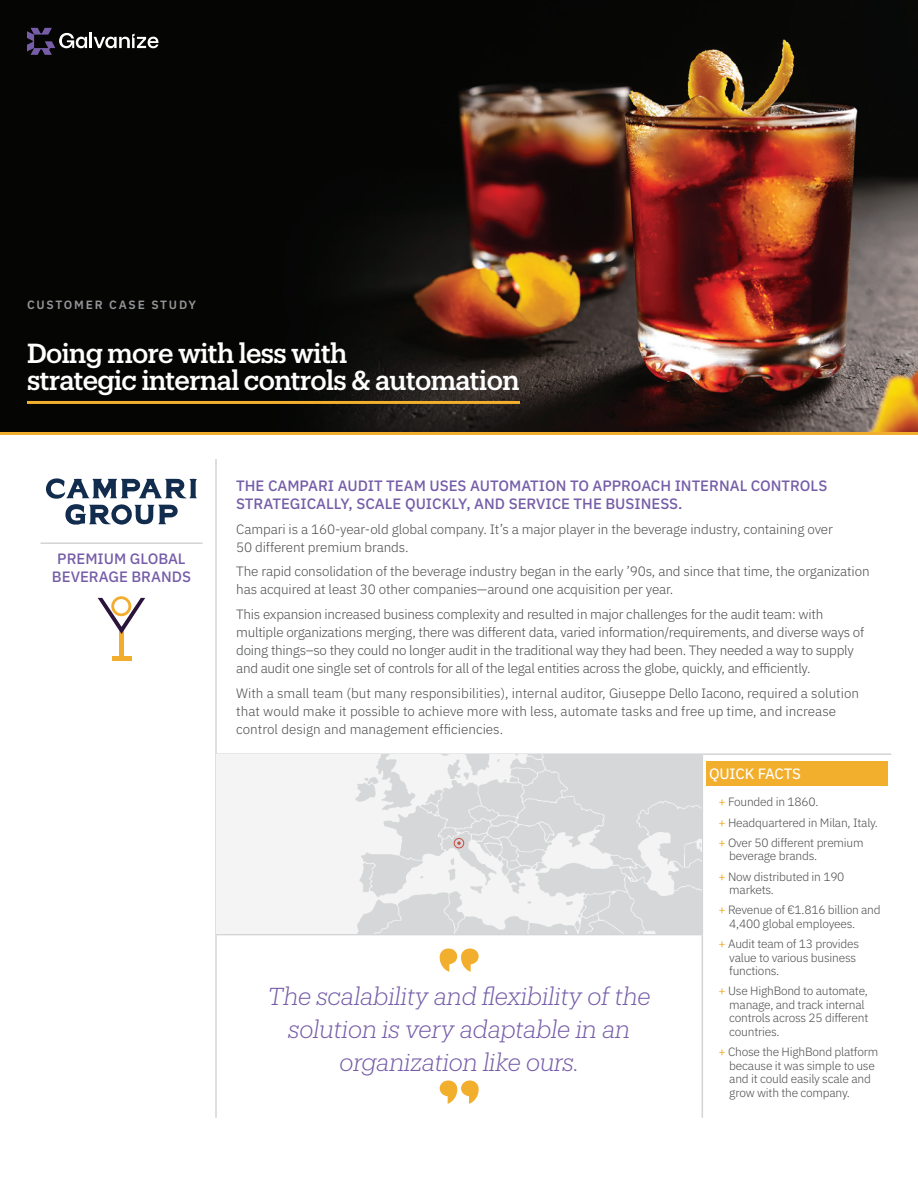
<style>
.page{position:relative;width:918px;height:1188px;background:#fff}
.page>*{position:absolute;margin:0;border:0;box-sizing:border-box;transform-origin:0 0}
.Sheet_Title{font:500 27px/27px "Produkt";letter-spacing:-.025em;color:#fff}
.InlineQuotes-Front{font:italic 300 24px/33px "Produkt";color:#765da8;text-align:center}
.Intro_Header{font:500 15px/18px "IBM Plex Sans";color:#765da8}
.SideBar-Head{font:500 15px/18px "IBM Plex Sans";color:#765da8;text-align:center}
.Subheads{font:15px "IBM Plex Sans Text";letter-spacing:-.01em;color:#fff}
.Intro{font:300 13.5px/18px "IBM Plex Sans";letter-spacing:-.01em;color:#4b4c4d}
.t1{font:300 12px/13.5px "IBM Plex Sans";letter-spacing:-.02em;color:#4b4c4d}
.Sheet_Name{font:600 12px "IBM Plex Sans";letter-spacing:.15em;color:#939598}
.s1{font-weight:400;color:#f2af2e}
</style>
<div class="page">
<img style="left:0;top:0;width:918px;height:435px">
<hr style="left:27px;top:401px;width:493px;height:3px;background:#f2af2e">
<hr style="left:215px;top:459px;width:2px;height:294px;background:#d2d5d4">
<hr style="left:215px;top:753px;width:487px;height:2px;background:#d2d5d4">
<hr style="left:215px;top:755px;width:2px;height:179px;background:#d2d5d4">
<hr style="left:702px;top:753px;width:189px;height:2px;background:#d2d5d4">
<hr style="left:702px;top:755px;width:1px;height:179px;background:#d2d5d4">
<hr style="left:215px;top:934px;width:488px;height:1px;background:#d2d5d4">
<hr style="left:215px;top:935px;width:2px;height:183px;background:#d2d5d4">
<hr style="left:702px;top:935px;width:1px;height:183px;background:#d2d5d4">
<hr style="left:40px;top:542px;width:162px;height:2px;background:#d2d5d4">
<svg style="left:46px;top:478px;width:151px;height:47px"></svg>
<div style="left:119px;top:627px;width:5px;height:31px;background:#f2ad2e"></div>
<hr style="left:112px;top:656px;width:19px;height:4px;background:#f2ad2e">
<svg style="left:98px;top:596px;width:47px;height:38px"></svg>
<img style="left:217px;top:755px;width:485px;height:179px">
<div style="left:706px;top:761px;width:182px;height:25px;background:#f2af2e"></div>
<svg style="left:440px;top:949px;width:39px;height:23px"></svg>
<svg style="left:440px;top:1081px;width:39px;height:23px"></svg>
<svg style="left:27px;top:28px;width:131px;height:27px;background:#39373d"></svg>
<svg style="left:457px;top:841px;width:4px;height:4px"></svg>
<div style="left:454px;top:838px;width:10px;height:10px;border:1px solid #c84e45;border-radius:50%"></div>
<p class="Sheet_Name" style="left:27px;top:295px;width:171px">CUSTOMER CASE STUDY</p>
<p class="Sheet_Title" style="left:27px;top:339px;width:494px">Doing more with less with<br>strategic internal controls &amp; automation</p>
<p class="SideBar-Head" style="left:52px;top:549px;width:141px">PREMIUM GLOBAL<br>BEVERAGE BRANDS</p>
<p class="Intro_Header" style="left:236px;top:475px;width:593px">THE CAMPARI AUDIT TEAM USES AUTOMATION TO APPROACH INTERNAL CONTROLS<br>STRATEGICALLY, SCALE QUICKLY, AND SERVICE THE BUSINESS.</p>
<p class="Intro" style="left:236px;top:519px;width:598px">Campari is a 160-year-old global company. It’s a major player in the beverage industry, containing over<br>50 different premium brands.</p>
<p class="Intro" style="left:236px;top:562px;width:635px">The rapid consolidation of the beverage industry began in the early ’90s, and since that time, the organization has acquired at least 30 other companies—around one acquisition per year.</p>
<p class="Intro" style="left:236px;top:604px;width:629px">This expansion increased business complexity and resulted in major challenges for the audit team: with multiple organizations merging, there was different data, varied information/requirements, and diverse ways of doing things–so they could no longer audit in the traditional way they had been. They needed a way to supply and audit one single set of controls for all of the legal entities across the globe, quickly, and efficiently.</p>
<p class="Intro" style="left:236px;top:683px;width:624px">With a small team (but many responsibilities), internal auditor, Giuseppe Dello Iacono, required a solution that would make it possible to achieve more with less, automate tasks and free up time, and increase control design and management efficiencies.</p>
<p class="Subheads" style="left:709px;top:763px;width:93px">QUICK FACTS</p>
<p class="t1" style="left:719px;top:794px;width:101px"><span class="s1">+</span> Founded in 1860.</p>
<p class="t1" style="left:719px;top:815px;width:161px"><span class="s1">+</span> Headquartered in Milan, Italy.</p>
<p class="t1" style="left:729px;top:835px;width:136px;text-indent:-11px"><span class="s1">+</span> Over 50 different premium beverage brands.</p>
<p class="t1" style="left:729px;top:869px;width:117px;text-indent:-11px"><span class="s1">+</span> Now distributed in 190 markets.</p>
<p class="t1" style="left:729px;top:902px;width:153px;text-indent:-11px"><span class="s1">+</span> Revenue of €1.816 billion and<br>4,400 global employees.</p>
<p class="t1" style="left:729px;top:936px;width:131px;text-indent:-11px"><span class="s1">+</span> Audit team of 13 provides value to various business functions.</p>
<p class="t1" style="left:729px;top:983px;width:141px;text-indent:-11px"><span class="s1">+</span> Use HighBond to automate, manage, and track internal controls across 25 different countries.</p>
<p class="t1" style="left:729px;top:1044px;width:150px;text-indent:-11px"><span class="s1">+</span> Chose the HighBond platform because it was simple to use and it could easily scale and grow with the company.</p>
<p class="InlineQuotes-Front" style="left:268px;top:978px;width:384px">The scalability and flexibility of the solution is very adaptable in an organization like ours.</p>
</div>
